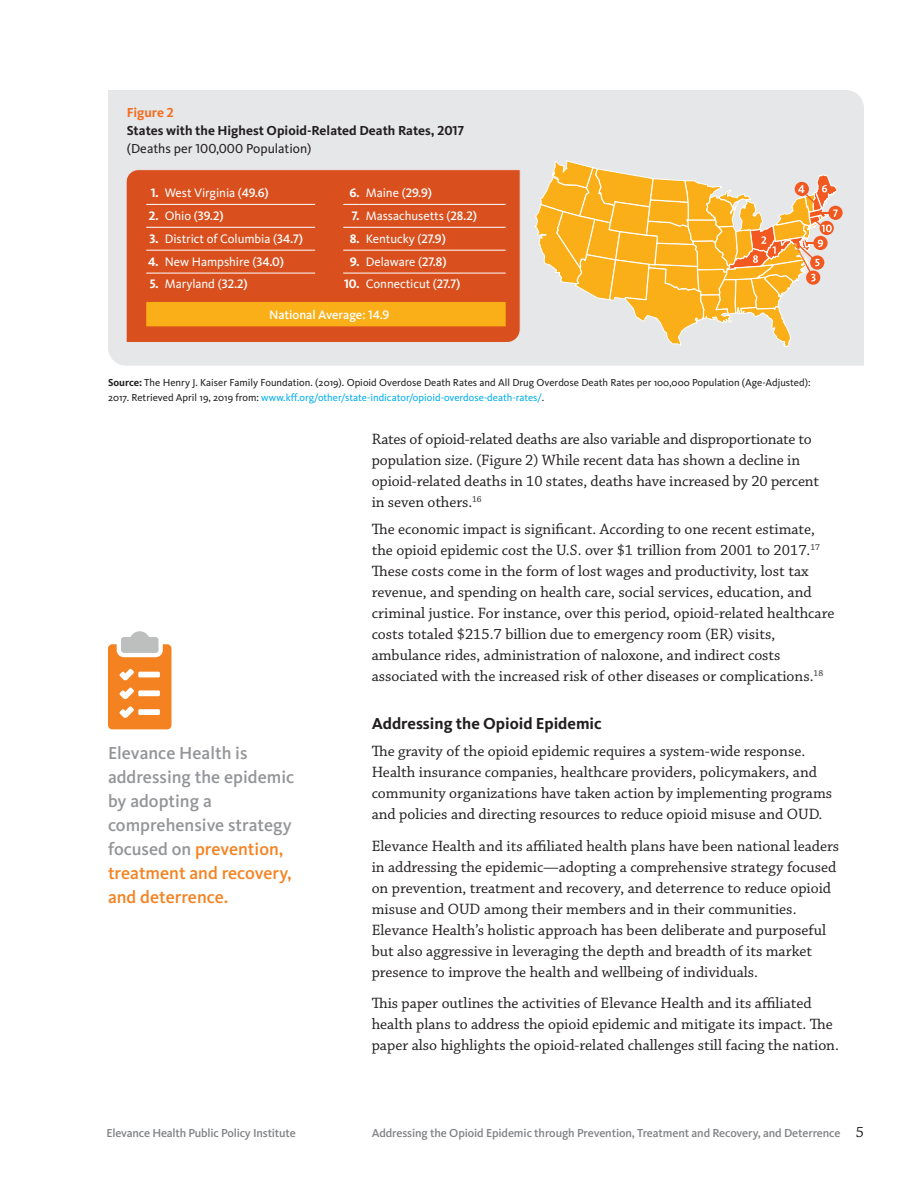
<style>
.page{position:relative;width:918px;height:1188px;background:#fff}
.page>*{position:absolute;margin:0;border:0;box-sizing:border-box;transform-origin:0 0}
.callout_text_style{font:500 18px/24px "Kievit";color:#939598}
.Head___Level_2{font:700 16.5px "Kievit";color:#231f20}
.Text_paragraph_2{font:15.75px/21px "Chaparral Pro";color:#231f20}
.Paragraph_after_sub{font:15.75px/21px "Chaparral Pro";color:#231f20}
.sidebar_grey_box_hea{font:700 13.5px/18px "Kievit";color:#231f20}
.Sidebar_story_text_p{font:12.75px "Kievit";letter-spacing:-.005em;color:#fff}
.Sidebar_story_text_p-2{font:12.75px "Kievit Bold SC";color:#fff}
.Sidebar_story_text_p-3{font:500 12.75px "Kievit";letter-spacing:-.005em;color:#fff}
.t1{font:500 12px "Kievit";letter-spacing:-.01em;color:#808285}
.Sidebar_story_text_p-4{font:10.5px/14.2px "Kievit";color:#231f20}
.s1{color:#f36e21}
.s2{font-family:"Kievit Bold SC";font-weight:400;color:#f36e21}
.s3{font-family:"Kievit Bold SC";font-weight:400}
.s4{font-weight:400}
.s5{font-family:"Kievit Book SC";font-weight:400}
.s6{font-family:"Kievit Medium SC"}
.s7{font-family:"Kievit Medium SC";font-weight:400}
.s8{font-weight:700}
.s9{color:#00aeef}
.s10{color:#f58220}
.s11{font-family:"Chaparral Pro";font-weight:400;font-size:15.75px;color:#231f20}
</style>
<div class="page">
<svg style="left:108px;top:631px;width:63px;height:98px"></svg>
<div style="left:108px;top:90px;width:756px;height:276px;background:#e6e7e9"></div>
<div style="left:126px;top:169px;width:395px;height:174px;background:#d9501e"></div>
<div style="left:828px;top:206px;width:15px;height:14px;background:#f15921;border-radius:50%"></div>
<svg style="left:534px;top:159px;width:304px;height:188px;background:#f1c87d"></svg>
<div style="left:146px;top:302px;width:360px;height:24px;background:#faaf18"></div>
<svg style="left:146px;top:204px;width:13px;height:1px"></svg>
<hr style="left:159px;top:204px;width:156px;height:1px;background:#fff">
<svg style="left:146px;top:227px;width:13px;height:1px"></svg>
<hr style="left:159px;top:227px;width:156px;height:1px;background:#fff">
<svg style="left:146px;top:250px;width:13px;height:1px"></svg>
<hr style="left:159px;top:250px;width:156px;height:1px;background:#fff">
<svg style="left:146px;top:273px;width:13px;height:1px"></svg>
<hr style="left:159px;top:273px;width:156px;height:1px;background:#fff">
<svg style="left:343px;top:204px;width:17px;height:1px"></svg>
<hr style="left:360px;top:204px;width:146px;height:1px;background:#fff">
<svg style="left:343px;top:227px;width:17px;height:1px"></svg>
<hr style="left:360px;top:227px;width:146px;height:1px;background:#fff">
<svg style="left:343px;top:250px;width:17px;height:1px"></svg>
<hr style="left:360px;top:250px;width:146px;height:1px;background:#fff">
<svg style="left:343px;top:273px;width:17px;height:1px"></svg>
<hr style="left:360px;top:273px;width:146px;height:1px;background:#fff">
<p class="sidebar_grey_box_hea" style="left:127px;top:103px;width:339px"><span class="s1">Figure</span> <span class="s2">2<br></span>States with the Highest Opioid-Related Death Rates, <span class="s3">2017 </span><span class="s4">(Deaths per</span> <span class="s5">100,000</span> <span class="s4">Population)</span></p>
<p class="Sidebar_story_text_p-2" style="left:151px;top:185px;width:10px">1.</p>
<p class="Sidebar_story_text_p" style="left:165px;top:185px;width:105px">West Virginia (<span class="s6">49.6)</span></p>
<p class="Sidebar_story_text_p-2" style="left:349px;top:185px;width:12px">6.</p>
<p class="Sidebar_story_text_p" style="left:366px;top:185px;width:68px">Maine (<span class="s6">29.9)</span></p>
<p class="Sidebar_story_text_p-2" style="left:149px;top:208px;width:12px">2.</p>
<p class="Sidebar_story_text_p" style="left:165px;top:208px;width:60px">Ohio (<span class="s6">39.2)</span></p>
<p class="Sidebar_story_text_p-2" style="left:352px;top:208px;width:9px">7.</p>
<p class="Sidebar_story_text_p" style="left:366px;top:208px;width:113px">Massachusetts (<span class="s6">28.2)</span></p>
<p class="Sidebar_story_text_p-2" style="left:149px;top:231px;width:11px">3.</p>
<p class="Sidebar_story_text_p" style="left:165px;top:231px;width:140px">District of Columbia (<span class="s6">34.7)</span></p>
<p class="Sidebar_story_text_p-2" style="left:350px;top:231px;width:12px">8.</p>
<p class="Sidebar_story_text_p" style="left:366px;top:231px;width:81px">Kentucky (<span class="s6">27.9)</span></p>
<p class="Sidebar_story_text_p-2" style="left:148px;top:254px;width:12px">4.</p>
<p class="Sidebar_story_text_p" style="left:165px;top:254px;width:121px">New Hampshire (<span class="s6">34.0)</span></p>
<p class="Sidebar_story_text_p-2" style="left:350px;top:254px;width:11px">9.</p>
<p class="Sidebar_story_text_p" style="left:366px;top:254px;width:82px">Delaware (<span class="s6">27.8)</span></p>
<p class="Sidebar_story_text_p-2" style="left:150px;top:277px;width:11px">5.</p>
<p class="Sidebar_story_text_p" style="left:165px;top:277px;width:84px">Maryland (<span class="s6">32.2)</span></p>
<p class="Sidebar_story_text_p-2" style="left:344px;top:277px;width:17px">10.</p>
<p class="Sidebar_story_text_p" style="left:366px;top:277px;width:96px">Connecticut (<span class="s6">27.7)</span></p>
<p class="Sidebar_story_text_p-3" style="left:269px;top:307px;width:122px">National Average: <span class="s7">14.9</span></p>
<p class="Sidebar_story_text_p-4" style="left:108px;top:376px;width:704px"><span class="s8">Source:</span> The Henry J. Kaiser Family Foundation. (2019). Opioid Overdose Death Rates and All Drug Overdose Death Rates per 100,000 Population (Age-Adjusted):<br>2017. Retrieved April 19, 2019 from: <span class="s9">www.kff.org/other/state-indicator/opioid-overdose-death-rates/</span>.</p>
<p class="callout_text_style" style="left:108px;top:741px;width:188px">Elevance Health is addressing the epidemic by adopting a comprehensive strategy focused on <span class="s10">prevention, treatment and recovery, and deterrence.</span></p>
<p class="Text_paragraph_2" style="left:372px;top:430px;width:449px">Rates of opioid-related deaths are also variable and disproportionate to population size. (Figure 2) While recent data has shown a decline in opioid-related deaths in 10 states, deaths have increased by 20 percent in seven others.<sup>16</sup></p>
<p class="Paragraph_after_sub" style="left:372px;top:520px;width:464px">The economic impact is significant. According to one recent estimate, the opioid epidemic cost the U.S. over $1 trillion from 2001 to 2017.<sup>17<br></sup>These costs come in the form of lost wages and productivity, lost tax revenue, and spending on health care, social services, education, and criminal justice. For instance, over this period, opioid-related healthcare costs totaled $215.7 billion due to emergency room (ER) visits, ambulance rides, administration of naloxone, and indirect costs associated with the increased risk of other diseases or complications.<sup>18</sup></p>
<p class="Head___Level_2" style="left:372px;top:714px;width:232px">Addressing the Opioid Epidemic</p>
<p class="Paragraph_after_sub" style="left:372px;top:742px;width:462px">The gravity of the opioid epidemic requires a system-wide response.<br>Health insurance companies, healthcare providers, policymakers, and community organizations have taken action by implementing programs and policies and directing resources to reduce opioid misuse and OUD.</p>
<p class="Text_paragraph_2" style="left:372px;top:836px;width:469px">Elevance Health and its affiliated health plans have been national leaders in addressing the epidemic—adopting a comprehensive strategy focused on prevention, treatment and recovery, and deterrence to reduce opioid misuse and OUD among their members and in their communities.<br>Elevance Health’s holistic approach has been deliberate and purposeful but also aggressive in leveraging the depth and breadth of its market presence to improve the health and wellbeing of individuals.</p>
<p class="Text_paragraph_2" style="left:372px;top:994px;width:469px">This paper outlines the activities of Elevance Health and its affiliated health plans to address the opioid epidemic and mitigate its impact. The paper also highlights the opioid-related challenges still facing the nation.</p>
<p class="t1" style="left:106px;top:1126px;width:191px">Elevance Health Public Policy Institute</p>
<p class="t1" style="left:372px;top:1126px;width:494px">Addressing the Opioid Epidemic through Prevention, Treatment and Recovery, and Deterrence <span class="s11">5</span></p>
</div>
